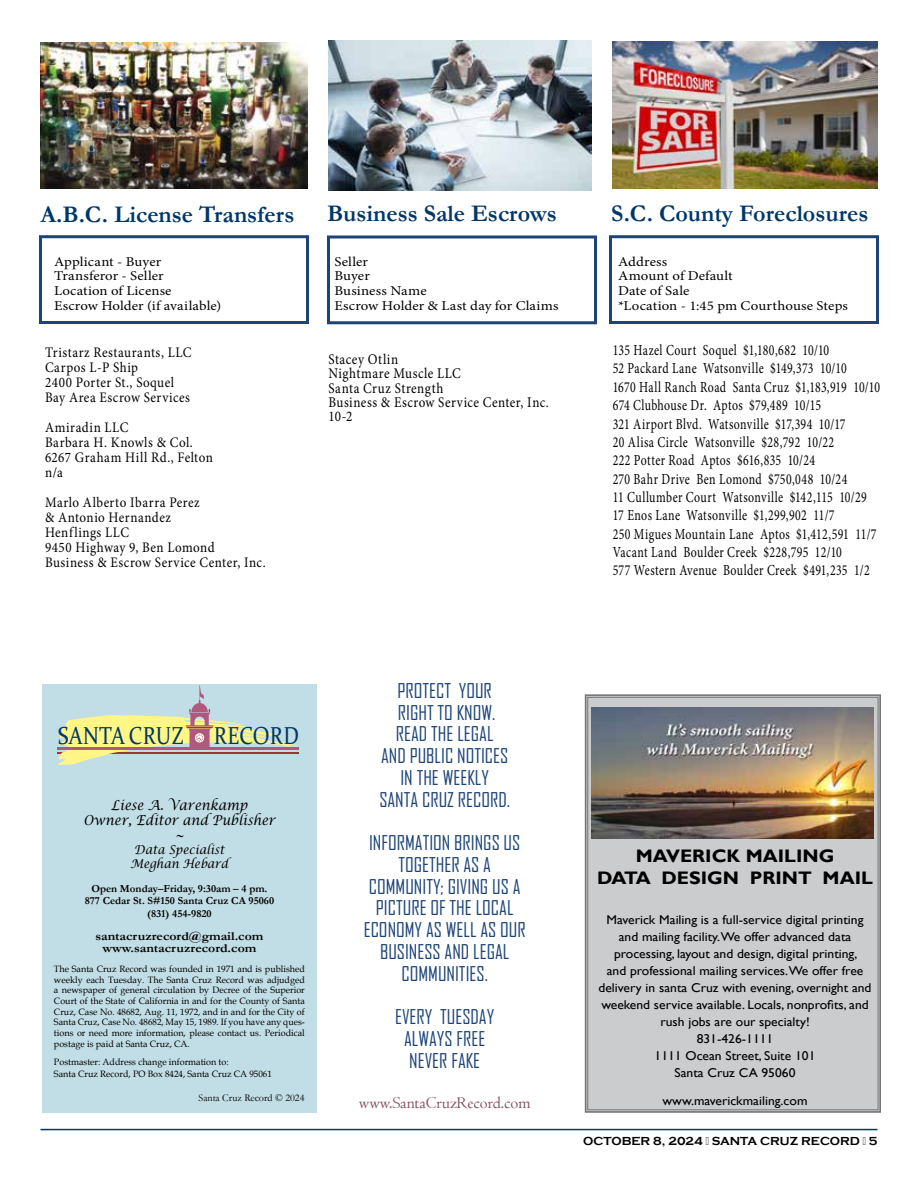
<style>
.page{position:relative;width:918px;height:1188px;background:#fff}
.page>*{position:absolute;margin:0;border:0;box-sizing:border-box;transform-origin:0 0}
.t1{font:24.6px "Constantia";letter-spacing:.02em;color:#003767;scale:.84 1}
.t2{font:700 24px "Garamond";color:#003768}
.t3{font:19.5px/21.8px "Agency FB";color:#1c4478;text-align:center}
.t4{font:700 18.15px/22.4px "Gill Sans";color:#000;text-align:center;scale:1.06 1}
.t5{font:17.25px "Centaur";color:#84475d}
.t6{font:15.3px/18.3px "Minion Pro";letter-spacing:.03em;color:#000;scale:.77 1}
.t7{font:14.85px/14.2px "Minion Pro";letter-spacing:.04em;color:#000;scale:.88 1}
.t8{font:14.55px/15px "Minion Pro";letter-spacing:.04em;color:#000;scale:.9 1}
.t9{font:italic 13.8px/15.3px "Lucida Calligraphy";color:#000;text-align:center;scale:.91 1}
.t10{font:13.5px/15px "Minion Pro";letter-spacing:.005em;color:#000;scale:1.1 1}
.t11{font:12.75px/17.1px "Gill Sans";color:#000;text-align:center;scale:1.06 1}
.t12{font:700 12.45px/12.3px "Garamond";color:#000;text-align:center;scale:1.11 1}
.t13{font:italic 12.3px/13.8px "Lucida Calligraphy";color:#000;text-align:center;scale:.91 1}
.t14{font:700 12px "Copperplate Gothic";color:#000}
.t15{font:700 10.8px/12.3px "Garamond";color:#000;text-align:center}
.t16{font:10.35px "Garamond";color:#000}
.t17{font:9.15px/10.6px "Book Antiqua";color:#000;text-align:justify}
</style>
<div class="page">
<hr style="left:40px;top:1129px;width:838px;height:1px;background:#003768">
<img style="left:40px;top:42px;width:268px;height:147px">
<img style="left:329px;top:40px;width:262px;height:150px">
<div style="left:39px;top:235px;width:270px;height:89px;border:3px solid #1c4478"></div>
<div style="left:42px;top:684px;width:275px;height:428px;background:#c1dde5"></div>
<svg style="left:58px;top:685px;width:241px;height:80px"></svg>
<hr style="left:58px;top:747px;width:241px;height:3px;background:#b0587d">
<img style="left:613px;top:42px;width:265px;height:146px">
<svg style="left:584px;top:694px;width:297px;height:419px"></svg>
<img style="left:592px;top:708px;width:281px;height:131px">
<div style="left:327px;top:236px;width:270px;height:88px;border:3px solid #1c4478"></div>
<div style="left:609px;top:235px;width:270px;height:89px;border:3px solid #1c4478"></div>
<h2 class="t2" style="left:40px;top:198px;width:255px">A.B.C. License Transfers</h2>
<h2 class="t2" style="left:327px;top:197px;width:231px">Business Sale Escrows</h2>
<h2 class="t2" style="left:611px;top:197px;width:259px">S.C. County Foreclosures</h2>
<p class="t10" style="left:54px;top:254px;width:154px">Applicant - Buyer<br>Transferor - Seller<br>Location of License<br>Escrow Holder (if available)</p>
<p class="t10" style="left:334px;top:254px;width:205px">Seller<br>Buyer<br>Business Name<br>Escrow Holder &amp; Last day for Claims</p>
<p class="t10" style="left:618px;top:254px;width:211px">Address<br>Amount of Default<br>Date of Sale<br>*Location - 1:45 pm Courthouse Steps</p>
<p class="t8" style="left:45px;top:345px;width:164px">Tristarz Restaurants, LLC<br>Carpos L-P Ship<br>2400 Porter St., Soquel<br>Bay Area Escrow Services</p>
<p class="t8" style="left:45px;top:420px;width:188px">Amiradin LLC<br>Barbara H. Knowls &amp; Col.<br>6267 Graham Hill Rd., Felton n/a</p>
<p class="t8" style="left:45px;top:495px;width:247px">Marlo Alberto Ibarra Perez<br>&amp; Antonio Hernandez<br>Henflings LLC<br>9450 Highway 9, Ben Lomond<br>Business &amp; Escrow Service Center, Inc.</p>
<p class="t7" style="left:328px;top:352px;width:252px">Stacey Otlin<br>Nightmare Muscle LLC<br>Santa Cruz Strength<br>Business &amp; Escrow Service Center, Inc.<br>10-2</p>
<p class="t6" style="left:613px;top:341px;width:349px">135 Hazel Court Soquel $1,180,682 10/10<br>52 Packard Lane Watsonville $149,373 10/10<br>1670 Hall Ranch Road Santa Cruz $1,183,919 10/10<br>674 Clubhouse Dr. Aptos $79,489 10/15<br>321 Airport Blvd. Watsonville $17,394 10/17<br>20 Alisa Circle Watsonville $28,792 10/22<br>222 Potter Road Aptos $616,835 10/24<br>270 Bahr Drive Ben Lomond $750,048 10/24<br>11 Cullumber Court Watsonville $142,115 10/29<br>17 Enos Lane Watsonville $1,299,902 11/7<br>250 Migues Mountain Lane Aptos $1,412,591 11/7<br>Vacant Land Boulder Creek $228,795 12/10<br>577 Western Avenue Boulder Creek $491,235 1/2</p>
<h1 class="t1" style="left:58px;top:719px;width:289px">SANTA CRUZ RECORD</h1>
<p class="t9" style="left:84px;top:798px;width:212px">Liese A. Varenkamp<br>Owner, Editor and Publisher ~</p>
<p class="t13" style="left:130px;top:843px;width:109px">Data Specialist<br>Meghan Hebard</p>
<p class="t15" style="left:85px;top:883px;width:191px">Open Monday–Friday, 9:30am – 4 pm.<br>877 Cedar St. S#150 Santa Cruz CA 95060 (831) 454-9820</p>
<p class="t12" style="left:95px;top:930px;width:153px">santacruzrecord@gmail.com www.santacruzrecord.com</p>
<p class="t17" style="left:54px;top:963px;width:252px">The Santa Cruz Record was founded in 1971 and is published weekly each Tuesday. The Santa Cruz Record was adjudged a newspaper of general circulation by Decree of the Superior Court of the State of California in and for the County of Santa Cruz, Case No. 48682, Aug. 11, 1972, and in and for the City of Santa Cruz, Case No. 48682, May 15, 1989. If you have any ques&shy;tions or need more information, please contact us. Periodical postage is paid at Santa Cruz, CA.</p>
<p class="t17" style="left:54px;top:1056px;width:220px;line-height:11.9px">Postmaster: Address change information to:<br>Santa Cruz Record, PO Box 8424, Santa Cruz CA 95061</p>
<p class="t16" style="left:198px;top:1091px;width:108px">Santa Cruz Record © 2024</p>
<p class="t3" style="left:379px;top:679px;width:132px">PROTECT YOUR<br>RIGHT TO KNOW.<br>READ THE LEGAL<br>AND PUBLIC NOTICES<br>IN THE WEEKLY<br>SANTA CRUZ RECORD.</p>
<p class="t3" style="left:364px;top:832px;width:164px">INFORMATION BRINGS US<br>TOGETHER AS A<br>COMMUNITY; GIVING US A<br>PICTURE OF THE LOCAL<br>ECONOMY AS WELL AS OUR<br>BUSINESS AND LEGAL<br>COMMUNITIES.</p>
<p class="t3" style="left:395px;top:1006px;width:101px">EVERY TUESDAY<br>ALWAYS FREE<br>NEVER FAKE</p>
<p class="t5" style="left:359px;top:1092px;width:173px">www.SantaCruzRecord.com</p>
<p class="t4" style="left:597px;top:845px;width:262px">MAVERICK MAILING<br>DATA DESIGN PRINT MAIL</p>
<p class="t11" style="left:599px;top:911px;width:259px">Maverick Mailing is a full-service digital printing and mailing facility.We offer advanced data processing, layout and design, digital printing,<br>and professional mailing services.We offer free delivery in santa Cruz with evening, overnight and weekend service available. Locals, nonprofits, and rush jobs are our specialty!<br>831-426-1111<br>1111 Ocean Street, Suite 101<br>Santa Cruz CA 95060</p>
<p class="t11" style="left:663px;top:1092px;width:138px">www.maverickmailing.com</p>
<p class="t14" style="left:583px;top:1135px;width:296px">OCTOBER 8, 2024 · SANTA CRUZ RECORD · 5</p>
</div>
